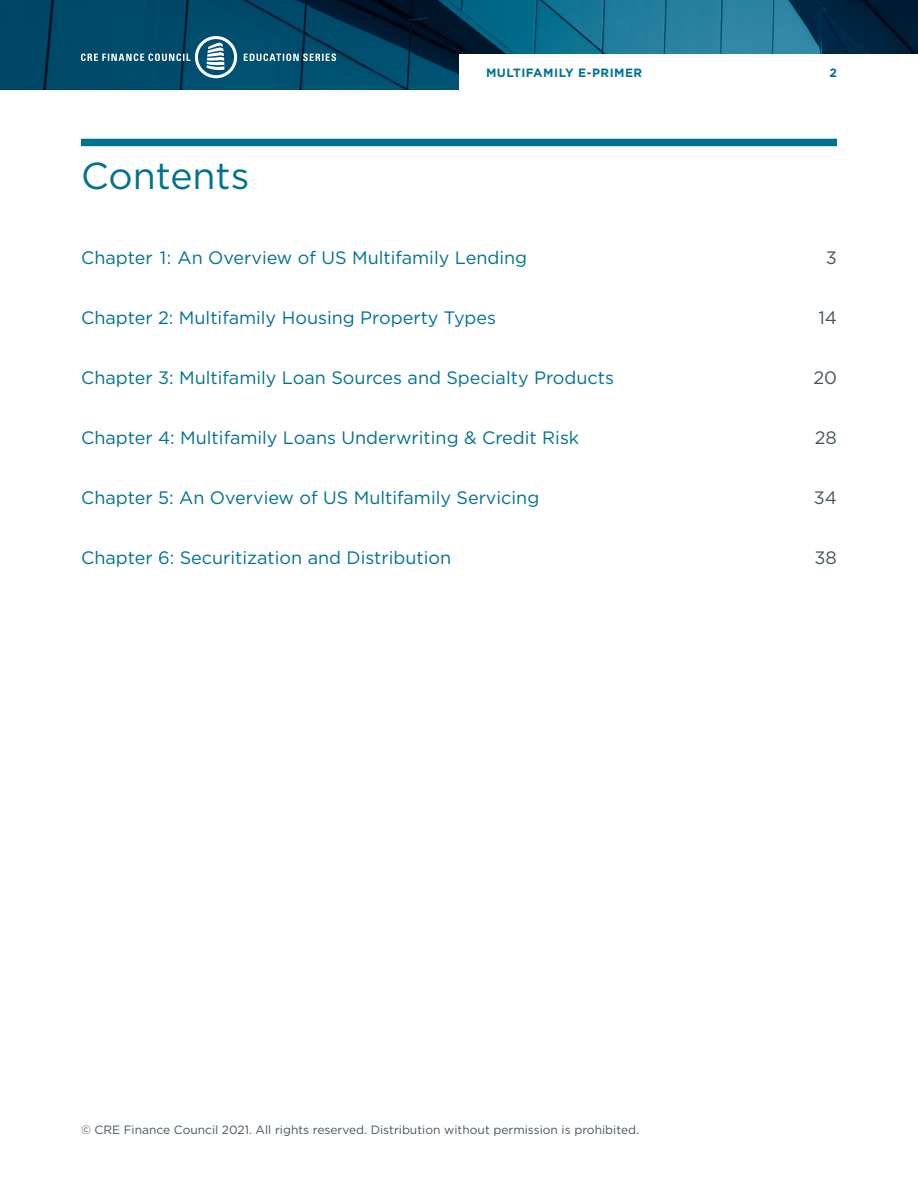
<style>
.page{position:relative;width:918px;height:1188px;background:#fff}
.page>*{position:absolute;margin:0;border:0;box-sizing:border-box;transform-origin:0 0}
.t1{font:37.5px "Gotham";color:#007290}
.t2{font:18px "Gotham";color:#007290}
.t3{font:18px "Gotham";color:#455560}
.t4{font:12px "Gotham";color:#455560}
.t5{font:700 12px "Gotham";letter-spacing:.04em;color:#007290}
</style>
<div class="page">
<img style="left:0;top:0;width:918px;height:90px">
<div style="left:195px;top:36px;width:42px;height:42px;border:3px solid #fff;border-radius:50%"></div>
<svg style="left:81px;top:42px;width:255px;height:28px;background:#286883"></svg>
<div style="left:459px;top:54px;width:459px;height:36px;background:#fff"></div>
<div style="left:81px;top:139px;width:756px;height:7px;background:#007290"></div>
<h1 class="t1" style="left:81px;top:152px;width:170px">Contents</h1>
<p class="t5" style="left:486px;top:65px;width:158px">MULTIFAMILY E-PRIMER</p>
<p class="t5" style="left:830px;top:65px;width:9px">2</p>
<p class="t2" style="left:81px;top:247px;width:448px">Chapter 1: An Overview of US Multifamily Lending</p>
<p class="t3" style="left:826px;top:247px;width:13px">3</p>
<p class="t2" style="left:81px;top:307px;width:417px">Chapter 2: Multifamily Housing Property Types</p>
<p class="t3" style="left:818px;top:307px;width:20px">14</p>
<p class="t2" style="left:81px;top:367px;width:535px">Chapter 3: Multifamily Loan Sources and Specialty Products</p>
<p class="t3" style="left:813px;top:367px;width:25px">20</p>
<p class="t2" style="left:81px;top:426px;width:500px">Chapter 4: Multifamily Loans Underwriting &amp; Credit Risk</p>
<p class="t3" style="left:815px;top:426px;width:24px">28</p>
<p class="t2" style="left:81px;top:486px;width:460px">Chapter 5: An Overview of US Multifamily Servicing</p>
<p class="t3" style="left:814px;top:486px;width:25px">34</p>
<p class="t2" style="left:81px;top:546px;width:372px">Chapter 6: Securitization and Distribution</p>
<p class="t3" style="left:815px;top:546px;width:24px">38</p>
<p class="t4" style="left:81px;top:1122px;width:560px">© CRE Finance Council 2021. All rights reserved. Distribution without permission is prohibited.</p>
</div>
